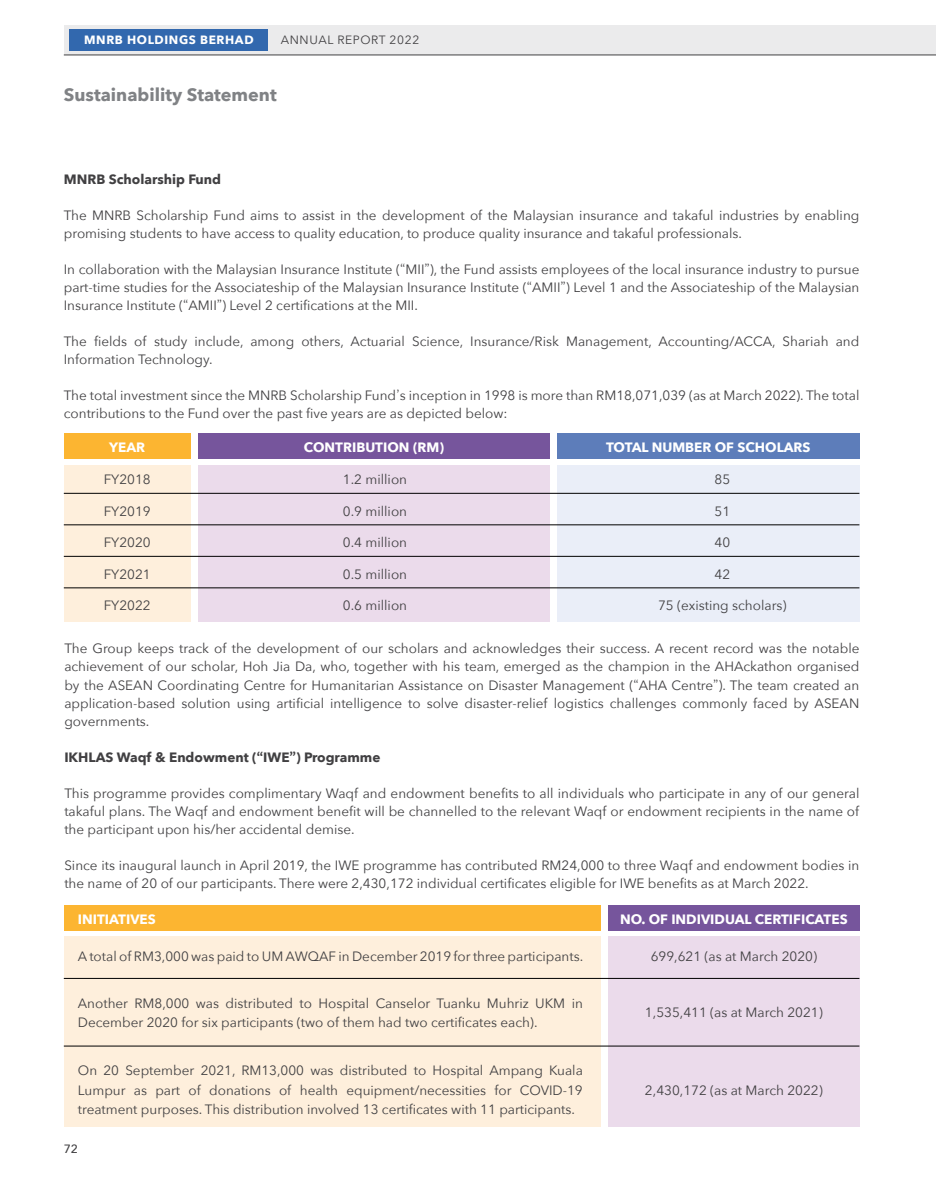
<style>
.page{position:relative;width:936px;height:1191px;background:#fff}
.page>*{position:absolute;margin:0;border:0;box-sizing:border-box;transform-origin:0 0}
.t1{font:700 18px "Avenir Next";color:#808285}
.t2{font:13.5px/18px "Avenir Next";color:#414042}
.t3{font:700 13.5px "Avenir Next";color:#fff}
.t4{font:700 13.5px "Avenir Next";color:#414042}
.t5{font:700 12px "Avenir Next";letter-spacing:.05em;color:#fff}
.t6{font:12px "Avenir Next";letter-spacing:.05em;color:#414042}
.t7{font:500 12px "Avenir Next";color:#414042}
.s1{font-family:"Caecilia LT Std";font-weight:300}
.s2{font-family:"Caecilia LT Std"}
</style>
<div class="page">
<div style="left:64px;top:26px;width:871px;height:29px;background:#ebebec"></div>
<hr style="left:64px;top:55px;width:871px;height:1px;background:#414042">
<div style="left:70px;top:29px;width:198px;height:21px;background:#3268ae"></div>
<div style="left:64px;top:434px;width:126px;height:25px;background:#fcb531"></div>
<div style="left:64px;top:905px;width:536px;height:25px;background:#fcb531"></div>
<div style="left:64px;top:936px;width:536px;height:191px;background:#feefdc"></div>
<div style="left:64px;top:465px;width:126px;height:156px;background:#feefdc"></div>
<div style="left:198px;top:434px;width:351px;height:25px;background:#76559c"></div>
<div style="left:608px;top:905px;width:251px;height:25px;background:#76559c"></div>
<div style="left:608px;top:936px;width:251px;height:191px;background:#ebdbeb"></div>
<div style="left:198px;top:465px;width:351px;height:156px;background:#ebdbeb"></div>
<div style="left:557px;top:434px;width:302px;height:25px;background:#5d7dba"></div>
<div style="left:557px;top:465px;width:302px;height:156px;background:#eaeef8"></div>
<hr style="left:64px;top:493px;width:795px;height:1px;background:#000">
<hr style="left:64px;top:524px;width:795px;height:1px;background:#000">
<hr style="left:64px;top:556px;width:795px;height:1px;background:#000">
<hr style="left:64px;top:587px;width:795px;height:1px;background:#000">
<hr style="left:64px;top:1045px;width:795px;height:1px;background:#000">
<hr style="left:64px;top:978px;width:795px;height:1px;background:#000">
<p class="t5" style="left:84px;top:30px;width:171px">MNRB HOLDINGS BERHAD</p>
<p class="t6" style="left:281px;top:30px;width:140px">ANNUAL REPORT 2022</p>
<h1 class="t1" style="left:64px;top:79px;width:214px">Sustainability Statement</h1>
<p class="t4" style="left:64px;top:167px;width:159px">MNRB Scholarship Fund</p>
<p class="t2" style="left:64px;top:205px;width:797px">The MNRB Scholarship Fund aims to assist in the development of the Malaysian insurance and takaful industries by enabling promising students to have access to quality education, to produce quality insurance and takaful professionals.</p>
<p class="t2" style="left:64px;top:259px;width:797px;text-align:justify">In collaboration with the Malaysian Insurance Institute (<span class="s1">“</span>MII<span class="s1">”</span>), the Fund assists employees of the local insurance industry to pursue part-time studies for the Associateship of the Malaysian Insurance Institute (<span class="s1">“</span>AMII<span class="s1">”</span>) Level 1 and the Associateship of the Malaysian Insurance Institute (<span class="s1">“</span>AMII<span class="s1">”</span>) Level 2 certifications at the MII.</p>
<p class="t2" style="left:64px;top:331px;width:797px">The fields of study include, among others, Actuarial Science, Insurance/Risk Management, Accounting/ACCA, Shariah and<br>Information Technology.</p>
<p class="t2" style="left:64px;top:385px;width:797px">The total investment since the MNRB Scholarship Fund<span class="s1">’</span>s inception in 1998 is more than RM18,071,039 (as at March 2022). The total contributions to the Fund over the past five years are as depicted below:</p>
<p class="t3" style="left:109px;top:435px;width:38px">YEAR</p>
<p class="t3" style="left:304px;top:435px;width:142px">CONTRIBUTION (RM)</p>
<p class="t3" style="left:606px;top:435px;width:206px">TOTAL NUMBER OF SCHOLARS</p>
<p class="t2" style="left:104px;top:470px;width:49px">FY2018</p>
<p class="t2" style="left:343px;top:470px;width:66px">1.2 million</p>
<p class="t2" style="left:714px;top:470px;width:17px">85</p>
<p class="t2" style="left:104px;top:501px;width:49px">FY2019</p>
<p class="t2" style="left:343px;top:501px;width:66px">0.9 million</p>
<p class="t2" style="left:714px;top:501px;width:17px">51</p>
<p class="t2" style="left:104px;top:533px;width:49px">FY2020</p>
<p class="t2" style="left:343px;top:533px;width:66px">0.4 million</p>
<p class="t2" style="left:714px;top:533px;width:17px">40</p>
<p class="t2" style="left:104px;top:564px;width:49px">FY2021</p>
<p class="t2" style="left:343px;top:564px;width:66px">0.5 million</p>
<p class="t2" style="left:714px;top:564px;width:17px">42</p>
<p class="t2" style="left:104px;top:596px;width:49px">FY2022</p>
<p class="t2" style="left:343px;top:596px;width:66px">0.6 million</p>
<p class="t2" style="left:658px;top:596px;width:130px">75 (existing scholars)</p>
<p class="t2" style="left:64px;top:639px;width:796px;text-align:justify">The Group keeps track of the development of our scholars and acknowledges their success. A recent record was the notable achievement of our scholar, Hoh Jia Da, who, together with his team, emerged as the champion in the AHAckathon organised by the ASEAN Coordinating Centre for Humanitarian Assistance on Disaster Management (<span class="s1">“</span>AHA Centre<span class="s1">”</span>). The team created an application-based solution using artificial intelligence to solve disaster-relief logistics challenges commonly faced by ASEAN governments.</p>
<p class="t4" style="left:64px;top:745px;width:317px">IKHLAS Waqf &amp; Endowment (<span class="s2">“</span>IWE<span class="s2">”</span>) Programme</p>
<p class="t2" style="left:64px;top:783px;width:796px;text-align:justify">This programme provides complimentary Waqf and endowment benefits to all individuals who participate in any of our general takaful plans. The Waqf and endowment benefit will be channelled to the relevant Waqf or endowment recipients in the name of the participant upon his/her accidental demise.</p>
<p class="t2" style="left:64px;top:855px;width:796px">Since its inaugural launch in April 2019, the IWE programme has contributed RM24,000 to three Waqf and endowment bodies in the name of 20 of our participants. There were 2,430,172 individual certificates eligible for IWE benefits as at March 2022.</p>
<p class="t3" style="left:78px;top:907px;width:79px">INITIATIVES</p>
<p class="t3" style="left:620px;top:907px;width:229px">NO. OF INDIVIDUAL CERTIFICATES</p>
<p class="t2" style="left:78px;top:946px;width:507px">A total of RM3,000 was paid to UM AWQAF in December 2019 for three participants.</p>
<p class="t2" style="left:650px;top:946px;width:168px">699,621 (as at March 2020)</p>
<p class="t2" style="left:78px;top:992px;width:506px;line-height:19.5px">Another RM8,000 was distributed to Hospital Canselor Tuanku Muhriz UKM in<br>December 2020 for six participants (two of them had two certificates each).</p>
<p class="t2" style="left:645px;top:1003px;width:179px">1,535,411 (as at March 2021)</p>
<p class="t2" style="left:78px;top:1060px;width:506px;line-height:19.5px;text-align:justify">On 20 September 2021, RM13,000 was distributed to Hospital Ampang Kuala Lumpur as part of donations of health equipment/necessities for COVID-19 treatment purposes. This distribution involved 13 certificates with 11 participants.</p>
<p class="t2" style="left:645px;top:1080px;width:179px">2,430,172 (as at March 2022)</p>
<p class="t7" style="left:64px;top:1138px;width:16px">72</p>
</div>
